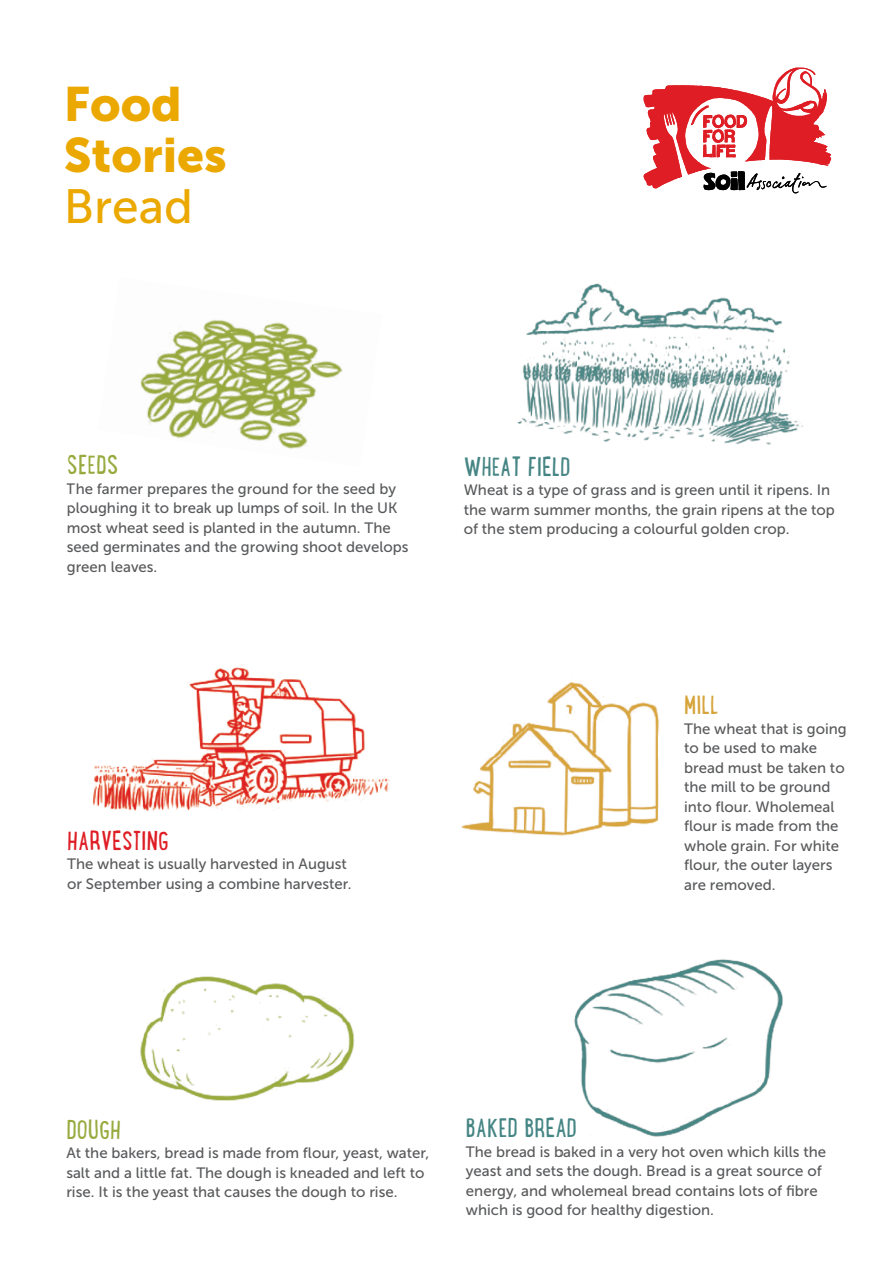
<style>
.page{position:relative;width:893px;height:1263px;background:#fff}
.page>*{position:absolute;margin:0;border:0;box-sizing:border-box;transform-origin:0 0}
.t1{font:48px/51px "Museo Sans 900";color:#eba800}
.t2{font:28.5px "Lunch Box";color:#458584}
.t3{font:28.5px "Lunch Box";color:#97aa3e}
.t4{font:28.5px "Lunch Box";color:#de1d24}
.t5{font:28.5px "Lunch Box";color:#d7a43b}
.t6{font:15px/19.5px "Museo Sans 500";color:#58595b}
.s1{font-family:"Museo Sans 500"}
</style>
<div class="page">
<svg style="left:644px;top:68px;width:187px;height:125px"></svg>
<img style="left:93px;top:664px;width:297px;height:147px">
<img style="left:140px;top:976px;width:215px;height:125px">
<img style="left:574px;top:959px;width:209px;height:178px">
<img style="left:461px;top:681px;width:199px;height:155px">
<img style="left:517px;top:283px;width:286px;height:162px">
<img style="left:140px;top:319px;width:203px;height:130px">
<p class="t1" style="left:64px;top:79px;width:165px">Food<br>Stories<br><span class="s1">Bread</span></p>
<p class="t3" style="left:67px;top:445px;width:53px">SEEDS</p>
<p class="t6" style="left:67px;top:479px;width:343px">The farmer prepares the ground for the seed by ploughing it to break up lumps of soil. In the UK most wheat seed is planted in the autumn. The seed germinates and the growing shoot develops green leaves.</p>
<p class="t4" style="left:67px;top:821px;width:103px">HARVESTING</p>
<p class="t6" style="left:67px;top:854px;width:286px">The wheat is usually harvested in August or September using a combine harvester.</p>
<p class="t2" style="left:464px;top:446px;width:108px">WHEAT FIELD</p>
<p class="t6" style="left:464px;top:480px;width:373px">Wheat is a type of grass and is green until it ripens. In the warm summer months, the grain ripens at the top of the stem producing a colourful golden crop.</p>
<p class="t5" style="left:684px;top:685px;width:36px">MILL</p>
<p class="t6" style="left:684px;top:719px;width:164px">The wheat that is going to be used to make bread must be taken to the mill to be ground into flour. Wholemeal flour is made from the whole grain. For white flour, the outer layers are removed.</p>
<p class="t3" style="left:66px;top:1109px;width:56px">DOUGH</p>
<p class="t6" style="left:66px;top:1143px;width:365px">At the bakers, bread is made from flour, yeast, water, salt and a little fat. The dough is kneaded and left to rise. It is the yeast that causes the dough to rise.</p>
<p class="t2" style="left:466px;top:1108px;width:113px">BAKED BREAD</p>
<p class="t6" style="left:466px;top:1142px;width:362px">The bread is baked in a very hot oven which kills the yeast and sets the dough. Bread is a great source of energy, and wholemeal bread contains lots of fibre which is good for healthy digestion.</p>
</div>
